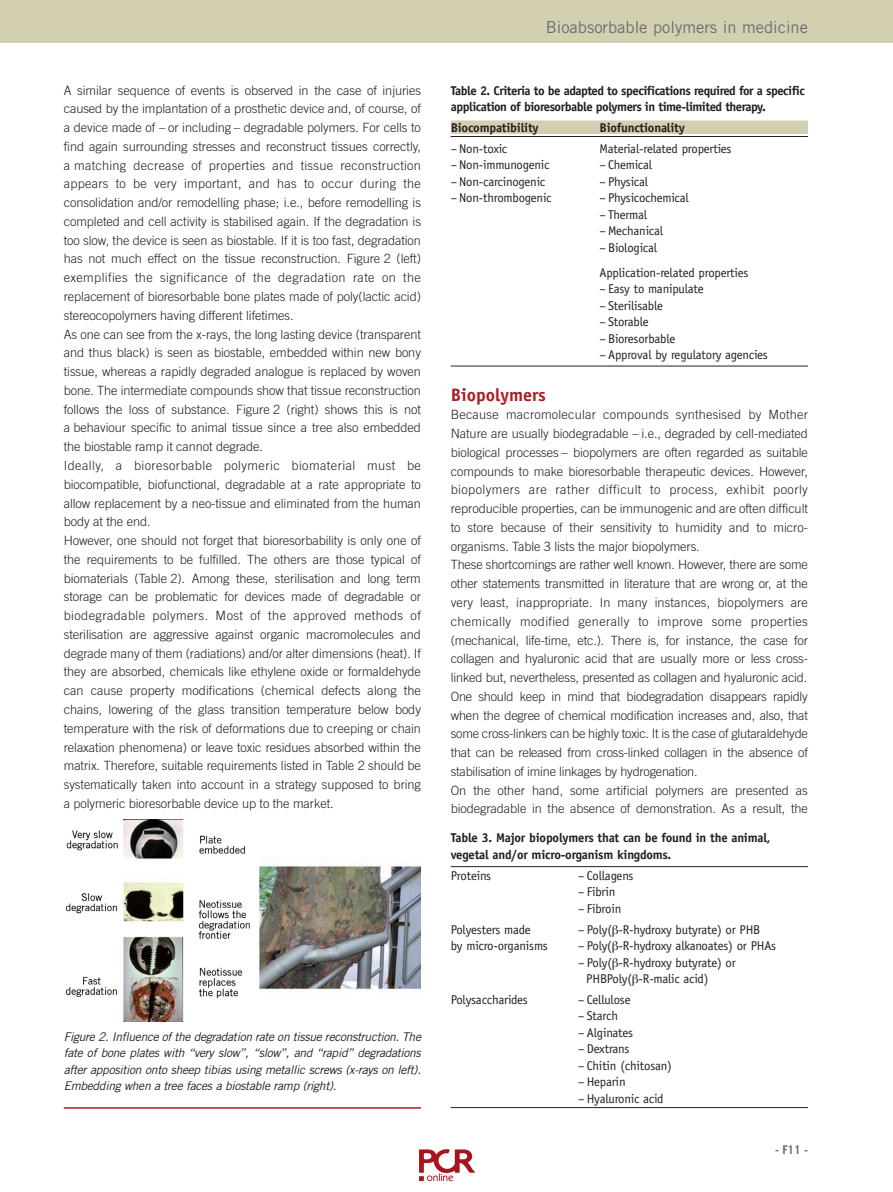
<style>
.page{position:relative;width:893px;height:1192px;background:#fff}
.page>*{position:absolute;margin:0;border:0;box-sizing:border-box;transform-origin:0 0}
.t1{font:700 18px "Officina Sans Std";color:#a72023}
.t2{font:16.5px "Trade Gothic LT Std";color:#6c6d70}
.t3{font:300 12.75px/18.8px "Trade Gothic LT Std";letter-spacing:-.005em;color:#231f20}
.t4{font:12.75px/25px "Officina Sans Std";letter-spacing:-.015em;color:#231f20}
.t5{font:700 12.75px/16.5px "Officina Sans Std";letter-spacing:-.04em;color:#231f20}
.t6{font:700 12.75px/16.5px "Officina Sans Std";letter-spacing:-.015em;color:#231f20}
.t7{font:italic 12px/16.5px "Trade Gothic LT Std";letter-spacing:-.025em;color:#231f20;text-align:justify}
.t8{font:700 12px "Trade Gothic LT Std";color:#6c6d70}
</style>
<div class="page">
<div style="left:0;top:0;width:893px;height:43px;background:#d3d0b2"></div>
<img style="left:65px;top:819px;width:356px;height:202px">
<hr style="left:64px;top:1106px;width:357px;height:2px;background:#a72023">
<div style="left:451px;top:120px;width:357px;height:14px;background:#d3d0b2"></div>
<hr style="left:451px;top:136px;width:357px;height:1px;background:#231f20">
<hr style="left:451px;top:365px;width:357px;height:1px;background:#231f20">
<hr style="left:451px;top:866px;width:357px;height:1px;background:#231f20">
<hr style="left:451px;top:1106px;width:357px;height:1px;background:#231f20">
<img style="left:419px;top:1149px;width:56px;height:33px">
<p class="t3" style="left:64px;top:82px;width:359px">A similar sequence of events is observed in the case of injuries caused by the implantation of a prosthetic device and, of course, of a device made of – or including – degradable polymers. For cells to find again surrounding stresses and reconstruct tissues correctly, a matching decrease of properties and tissue reconstruction appears to be very important, and has to occur during the consolidation and/or remodelling phase; i.e., before remodelling is completed and cell activity is stabilised again. If the degradation is too slow, the device is seen as biostable. If it is too fast, degradation has not much effect on the tissue reconstruction. Figure 2 (left) exemplifies the significance of the degradation rate on the replacement of bioresorbable bone plates made of poly(lactic acid) stereocopolymers having different lifetimes.<br>As one can see from the x-rays, the long lasting device (transparent and thus black) is seen as biostable, embedded within new bony tissue, whereas a rapidly degraded analogue is replaced by woven bone. The intermediate compounds show that tissue reconstruction follows the loss of substance. Figure 2 (right) shows this is not a behaviour specific to animal tissue since a tree also embedded the biostable ramp it cannot degrade.<br>Ideally, a bioresorbable polymeric biomaterial must be biocompatible, biofunctional, degradable at a rate appropriate to allow replacement by a neo-tissue and eliminated from the human body at the end.<br>However, one should not forget that bioresorbability is only one of the requirements to be fulfilled. The others are those typical of biomaterials (Table 2). Among these, sterilisation and long term storage can be problematic for devices made of degradable or biodegradable polymers. Most of the approved methods of sterilisation are aggressive against organic macromolecules and degrade many of them (radiations) and/or alter dimensions (heat). If they are absorbed, chemicals like ethylene oxide or formaldehyde can cause property modifications (chemical defects along the chains, lowering of the glass transition temperature below body temperature with the risk of deformations due to creeping or chain relaxation phenomena) or leave toxic residues absorbed within the matrix. Therefore, suitable requirements listed in Table 2 should be systematically taken into account in a strategy supposed to bring a polymeric bioresorbable device up to the market.</p>
<p class="t7" style="left:64px;top:1028px;width:359px">Figure 2. Influence of the degradation rate on tissue reconstruction. The fate of bone plates with “very slow”, “slow”, and “rapid” degradations after apposition onto sheep tibias using metallic screws (x-rays on left).<br>Embedding when a tree faces a biostable ramp (right).</p>
<p class="t2" style="left:546px;top:18px;width:264px">Bioabsorbable polymers in medicine</p>
<p class="t5" style="left:451px;top:83px;width:356px">Table 2. Criteria to be adapted to specifications required for a specific application of bioresorbable polymers in time-limited therapy.</p>
<p class="t6" style="left:451px;top:120px;width:89px">Biocompatibility</p>
<p class="t6" style="left:600px;top:120px;width:87px">Biofunctionality</p>
<p class="t4" style="left:451px;top:137px;width:58px">– Non-toxic</p>
<p class="t4" style="left:600px;top:137px;width:133px">Material-related properties</p>
<p class="t4" style="left:451px;top:153px;width:100px">– Non-immunogenic</p>
<p class="t4" style="left:600px;top:153px;width:54px">– Chemical</p>
<p class="t4" style="left:451px;top:170px;width:96px">– Non-carcinogenic</p>
<p class="t4" style="left:600px;top:170px;width:50px">– Physical</p>
<p class="t4" style="left:451px;top:186px;width:102px">– Non-thrombogenic</p>
<p class="t4" style="left:600px;top:186px;width:91px">– Physicochemical</p>
<p class="t4" style="left:600px;top:203px;width:49px">– Thermal</p>
<p class="t4" style="left:600px;top:219px;width:65px">– Mechanical</p>
<p class="t4" style="left:600px;top:236px;width:150px">– Biological<br>Application-related properties</p>
<p class="t4" style="left:600px;top:277px;width:106px">– Easy to manipulate</p>
<p class="t4" style="left:600px;top:294px;width:65px">– Sterilisable</p>
<p class="t4" style="left:600px;top:310px;width:51px">– Storable</p>
<p class="t4" style="left:600px;top:327px;width:77px">– Bioresorbable</p>
<p class="t4" style="left:600px;top:343px;width:170px">– Approval by regulatory agencies</p>
<h1 class="t1" style="left:451px;top:387px;width:97px">Biopolymers</h1>
<p class="t3" style="left:451px;top:406px;width:359px">Because macromolecular compounds synthesised by Mother Nature are usually biodegradable – i.e., degraded by cell-mediated biological processes – biopolymers are often regarded as suitable compounds to make bioresorbable therapeutic devices. However, biopolymers are rather difficult to process, exhibit poorly reproducible properties, can be immunogenic and are often difficult to store because of their sensitivity to humidity and to micro&shy;organisms. Table 3 lists the major biopolymers.<br>These shortcomings are rather well known. However, there are some other statements transmitted in literature that are wrong or, at the very least, inappropriate. In many instances, biopolymers are chemically modified generally to improve some properties (mechanical, life-time, etc.). There is, for instance, the case for collagen and hyaluronic acid that are usually more or less cross&shy;linked but, nevertheless, presented as collagen and hyaluronic acid.<br>One should keep in mind that biodegradation disappears rapidly when the degree of chemical modification increases and, also, that some cross-linkers can be highly toxic. It is the case of glutaraldehyde that can be released from cross-linked collagen in the absence of stabilisation of imine linkages by hydrogenation.<br>On the other hand, some artificial polymers are presented as biodegradable in the absence of demonstration. As a result, the</p>
<p class="t6" style="left:451px;top:830px;width:321px">Table 3. Major biopolymers that can be found in the animal, vegetal and/or micro-organism kingdoms.</p>
<p class="t4" style="left:451px;top:863px;width:42px">Proteins</p>
<p class="t4" style="left:578px;top:863px;width:57px">– Collagens</p>
<p class="t4" style="left:578px;top:880px;width:39px">– Fibrin</p>
<p class="t4" style="left:578px;top:896px;width:45px">– Fibroin</p>
<p class="t4" style="left:451px;top:917px;width:81px">Polyesters made</p>
<p class="t4" style="left:578px;top:917px;width:184px">– Poly( -R-hydroxy butyrate) or PHB</p>
<p class="t4" style="left:451px;top:934px;width:98px">by micro-organisms</p>
<p class="t4" style="left:578px;top:934px;width:199px">– Poly( -R-hydroxy alkanoates) or PHAs</p>
<p class="t4" style="left:586px;top:954px;width:151px;line-height:16.5px;text-indent:-8px">– Poly( -R-hydroxy butyrate) or<br>PHBPoly( -R-malic acid)</p>
<p class="t4" style="left:451px;top:987px;width:79px">Polysaccharides</p>
<p class="t4" style="left:578px;top:987px;width:54px">– Cellulose</p>
<p class="t4" style="left:578px;top:1004px;width:41px">– Starch</p>
<p class="t4" style="left:578px;top:1020px;width:56px">– Alginates</p>
<p class="t4" style="left:578px;top:1037px;width:53px">– Dextrans</p>
<p class="t4" style="left:578px;top:1053px;width:95px">– Chitin (chitosan)</p>
<p class="t4" style="left:578px;top:1070px;width:49px">– Heparin</p>
<p class="t4" style="left:578px;top:1086px;width:87px">– Hyaluronic acid</p>
<p class="t8" style="left:775px;top:1142px;width:34px">- F11 -</p>
</div>
